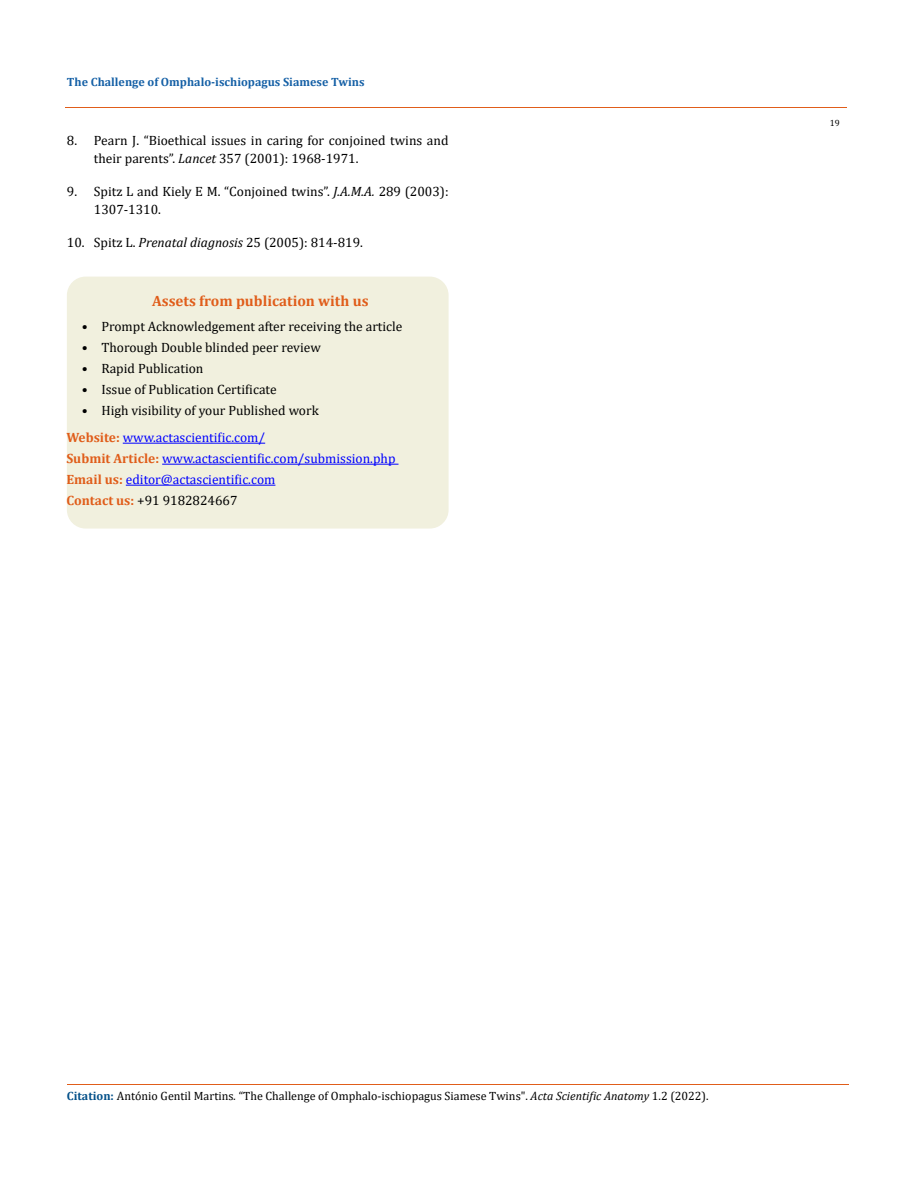
<style>
.page{position:relative;width:917px;height:1188px;background:#fff}
.page>*{position:absolute;margin:0;border:0;box-sizing:border-box;transform-origin:0 0}
.t1{font:700 15px "Cambria";color:#e05d1a}
.t2{font:13.5px/18px "Cambria";color:#000}
.t3{font:13.5px/21px "Cambria";color:#00f}
.t4{font:12px "Cambria";color:#000}
.t5{font:700 12px "Cambria";color:#1560a6}
.t6{font:9px "Cambria";color:#000}
.s1{font-style:italic}
.s2{font-weight:700;color:#e05d1a}
.s3{color:#000}
.s4{font-weight:700;color:#035089}
</style>
<div class="page">
<div style="left:68px;top:277px;width:380px;height:251px;background:#f1f0de;border-radius:18px"></div>
<div style="left:67px;top:277px;width:381px;height:252px;border:2px solid #f1f0de;border-radius:18px"></div>
<hr style="left:123px;top:443px;width:142px;height:1px;background:#00f">
<hr style="left:162px;top:464px;width:236px;height:1px;background:#00f">
<hr style="left:126px;top:485px;width:149px;height:1px;background:#00f">
<hr style="left:65px;top:108px;width:782px;height:1px;background:#e05d1a">
<hr style="left:67px;top:1084px;width:781px;height:1px;background:#e05d1a">
<p class="t5" style="left:67px;top:73px;width:299px">The Challenge of Omphalo-ischiopagus Siamese Twins</p>
<p class="t2" style="left:94px;top:132px;width:356px;text-indent:-27px">8. Pearn J. “Bioethical issues in caring for conjoined twins and their parents”. <span class="s1">Lancet</span> 357 (2001): 1968-1971.</p>
<p class="t2" style="left:94px;top:183px;width:356px;text-indent:-27px">9. Spitz L and Kiely E M. “Conjoined twins”. <span class="s1">J.A.M.A.</span> 289 (2003):<br>1307-1310.</p>
<p class="t2" style="left:67px;top:234px;width:297px">10. Spitz L. <span class="s1">Prenatal diagnosis</span> 25 (2005): 814-819.</p>
<p class="t1" style="left:152px;top:290px;width:218px">Assets from publication with us</p>
<p class="t2" style="left:82px;top:318px;width:322px">• Prompt Acknowledgement after receiving the article</p>
<p class="t2" style="left:82px;top:339px;width:240px">• Thorough Double blinded peer review</p>
<p class="t2" style="left:82px;top:360px;width:123px">• Rapid Publication</p>
<p class="t2" style="left:82px;top:381px;width:196px">• Issue of Publication Certificate</p>
<p class="t2" style="left:82px;top:402px;width:238px">• High visibility of your Published work</p>
<p class="t3" style="left:66px;top:427px;width:330px"><span class="s2">Website:</span> www.actascientific.com/<br><span class="s2">Submit Article:</span> www.actascientific.com/submission.php <span class="s2">Email us:</span> editor@actascientific.com<br><span class="s2">Contact us:</span> <span class="s3">+91 9182824667</span></p>
<p class="t6" style="left:829px;top:118px;width:11px">19</p>
<p class="t4" style="left:67px;top:1089px;width:643px"><span class="s4">Citation:</span> António Gentil Martins<span class="s1">.</span> “The Challenge of Omphalo-ischiopagus Siamese Twins". <span class="s1">Acta Scientific Anatomy</span> 1.2 (2022).</p>
</div>
